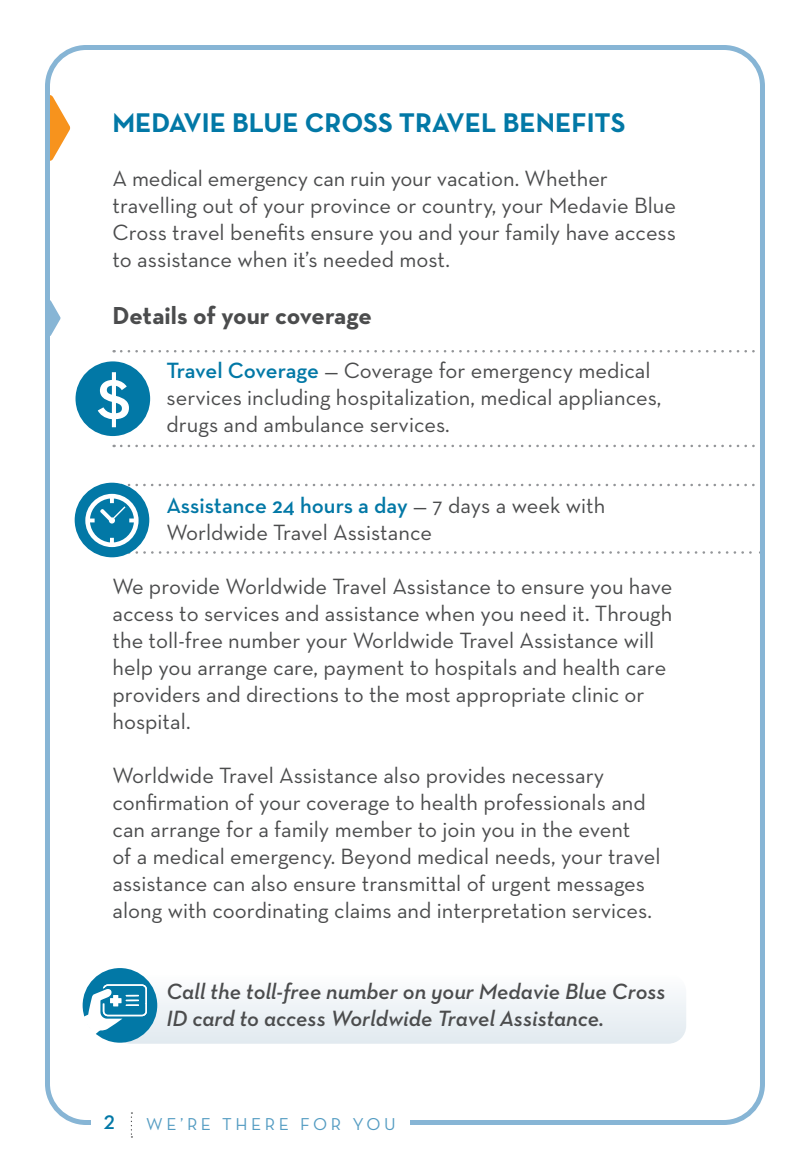
<style>
.page{position:relative;width:810px;height:1170px;background:#fff}
.page>*{position:absolute;margin:0;border:0;box-sizing:border-box;transform-origin:0 0}
.t1{font:700 27.5px "Neutra Text";color:#0278a6}
.t2{font:700 25px "Neutra Text";letter-spacing:-.01em;color:#4b4c4d}
.t3{font:22.5px/27px "Neutra Text";color:#4b4c4d}
.t4{font:italic 600 22.5px/27px "Neutra Text";color:#4b4c4d}
.t5{font:20px "Neutra Text Demi Alt";color:#0278a6}
.t6{font:17.5px "Neutra Text";letter-spacing:.2em;color:#549cc2}
.s1{font-weight:600;color:#0278a6}
</style>
<div class="page">
<div style="left:112px;top:974px;width:574px;height:70px;background:linear-gradient(to bottom,#fdfdfe,#e1e9ef);border-radius:18px"></div>
<svg style="left:51px;top:95px;width:20px;height:66px"></svg>
<svg style="left:121px;top:350px;width:634px;height:2px"></svg>
<svg style="left:122px;top:484px;width:633px;height:2px"></svg>
<svg style="left:121px;top:445px;width:634px;height:2px"></svg>
<div style="left:75px;top:483px;width:74px;height:74px;background:#0278a6;border-radius:50%"></div>
<svg style="left:85px;top:494px;width:667px;height:60px"></svg>
<div style="left:76px;top:361px;width:74px;height:75px;background:#0278a6;border-radius:50%"></div>
<svg style="left:98px;top:372px;width:31px;height:55px"></svg>
<div style="left:83px;top:968px;width:74px;height:75px;background:#0278a6;border-radius:50%"></div>
<svg style="left:82px;top:984px;width:65px;height:51px"></svg>
<svg style="left:51px;top:301px;width:10px;height:34px"></svg>
<div style="left:45px;top:45px;width:720px;height:1080px;border:5px solid #87b5d5;border-radius:39px"></div>
<div style="left:91px;top:1106px;width:318px;height:33px;background:#fff"></div>
<svg style="left:131px;top:1112px;width:1px;height:26px"></svg>
<p class="t1" style="left:112px;top:105px;width:515px">MEDAVIE BLUE CROSS TRAVEL BENEFITS</p>
<p class="t3" style="left:112px;top:164px;width:565px">A medical emergency can ruin your vacation. Whether travelling out of your province or country, your Medavie Blue Cross travel benefits ensure you and your family have access to assistance when it’s needed most.</p>
<p class="t2" style="left:112px;top:300px;width:261px">Details of your coverage</p>
<p class="t3" style="left:166px;top:356px;width:497px"><span class="s1">Travel Coverage</span> — Coverage for emergency medical services including hospitalization, medical appliances, drugs and ambulance services.</p>
<p class="t3" style="left:166px;top:491px;width:440px"><span class="s1">Assistance 24 hours a day</span> — 7 days a week with<br>Worldwide Travel Assistance</p>
<p class="t3" style="left:112px;top:572px;width:562px">We provide Worldwide Travel Assistance to ensure you have access to services and assistance when you need it. Through the toll-free number your Worldwide Travel Assistance will help you arrange care, payment to hospitals and health care providers and directions to the most appropriate clinic or hospital.</p>
<p class="t3" style="left:112px;top:761px;width:549px">Worldwide Travel Assistance also provides necessary confirmation of your coverage to health professionals and can arrange for a family member to join you in the event<br>of a medical emergency. Beyond medical needs, your travel assistance can also ensure transmittal of urgent messages along with coordinating claims and interpretation services.</p>
<p class="t4" style="left:166px;top:977px;width:501px">Call the toll-free number on your Medavie Blue Cross<br>ID card to access Worldwide Travel Assistance.</p>
<p class="t5" style="left:104px;top:1110px;width:12px">2</p>
<p class="t6" style="left:146px;top:1113px;width:251px">WE’RE THERE FOR YOU</p>
</div>
